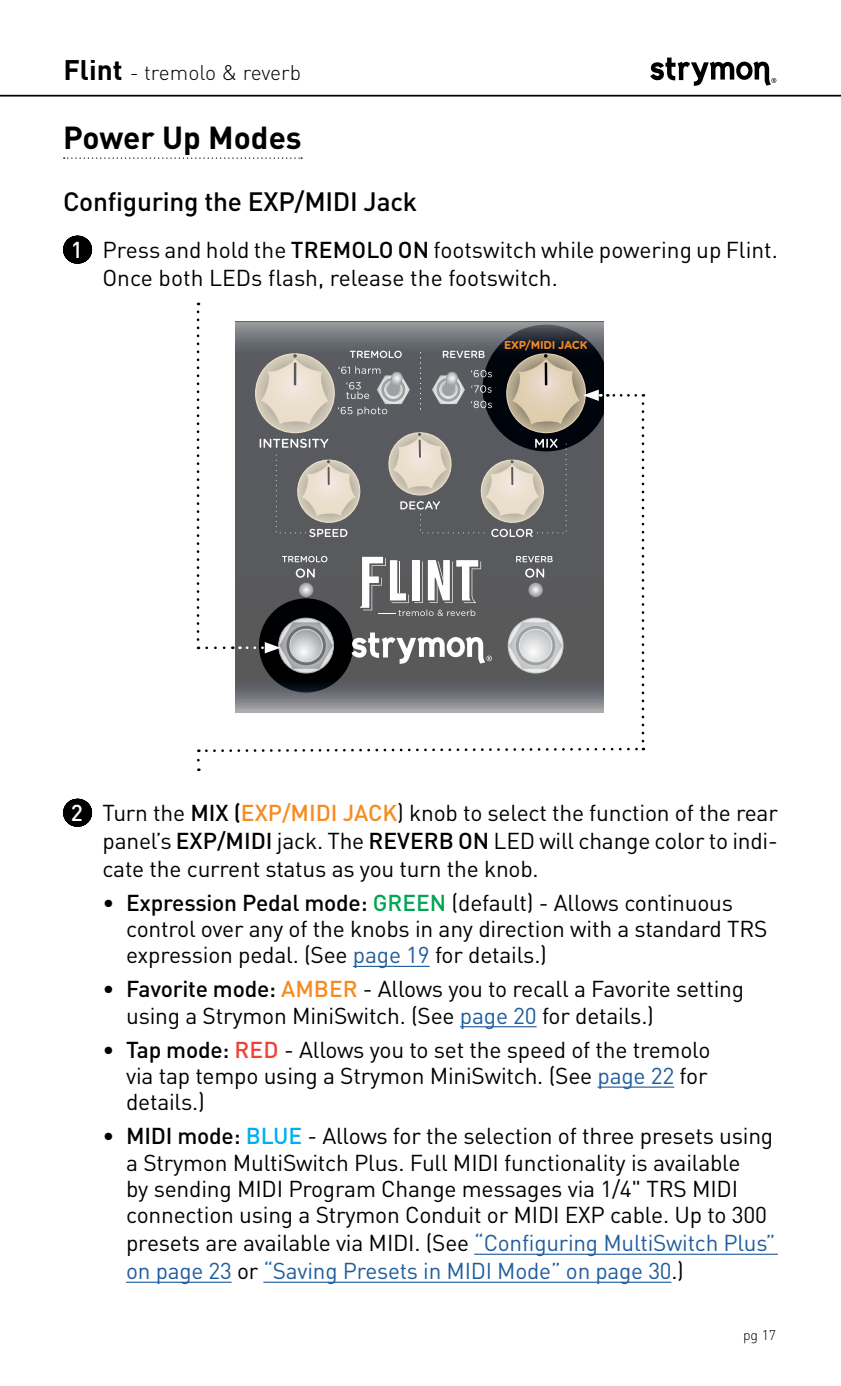
<style>
.page{position:relative;width:841px;height:1386px;background:#fff}
.page>*{position:absolute;margin:0;border:0;box-sizing:border-box;transform-origin:0 0}
.H1_ChapterTitle_Not{font:700 31.5px "DINOT";color:#000}
.H2_SectionTitle{font:500 26.25px "DINOT";letter-spacing:-.01em;color:#000}
.t1{font:22.75px/26.2px "DINOT";letter-spacing:-.01em;color:#000}
.t2{font:300 21px "DINOT";color:#000}
.t3{font:300 14px "DINOT";color:#000}
.t4{font:700 11.55px "Gotham Rounded";letter-spacing:-.02em;color:#f68b21;scale:.95 1}
.s1{font-weight:700;font-size:28px}
.s2{font-weight:500;color:#fff}
.s3{font-weight:500}
.s4{font-weight:500;color:#f68b1f}
.s5{font-weight:500;color:#00a651}
.s6{color:#215e9e}
.s7{font-weight:500;color:#ef4136}
.s8{font-weight:500;color:#00aeef}
</style>
<div class="page">
<hr style="left:0;top:95px;width:840px;height:2px;background:#000">
<svg style="left:650px;top:58px;width:125px;height:28px"></svg>
<svg style="left:64px;top:157px;width:238px;height:2px"></svg>
<svg style="left:77px;top:236px;width:1px;height:28px"></svg>
<svg style="left:77px;top:799px;width:1px;height:28px"></svg>
<hr style="left:353px;top:966px;width:76px;height:1px;background:#215e9e">
<hr style="left:459px;top:1026px;width:77px;height:1px;background:#215e9e">
<hr style="left:597px;top:1087px;width:76px;height:1px;background:#215e9e">
<hr style="left:474px;top:1254px;width:303px;height:1px;background:#215e9e">
<hr style="left:126px;top:1282px;width:105px;height:1px;background:#215e9e">
<hr style="left:263px;top:1282px;width:408px;height:1px;background:#215e9e">
<svg style="left:197px;top:312px;width:447px;height:448px"></svg>
<p class="t2" style="left:63px;top:60px;width:239px"><span class="s1">Flint</span> - tremolo &amp; reverb</p>
<p class="H1_ChapterTitle_Not" style="left:63px;top:117px;width:240px">Power Up Modes</p>
<p class="H2_SectionTitle" style="left:63px;top:184px;width:355px">Configuring the EXP/MIDI Jack</p>
<p class="t1" style="left:102px;top:235px;width:672px;line-height:28px;text-indent:-32px"><span class="s2">1</span> Press and hold the <span class="s3">TREMOLO ON</span> footswitch while powering up Flint.<br>Once both LEDs flash, release the footswitch.</p>
<p class="t4" style="left:504px;top:337px;width:89px">EXP/MIDI JACK</p>
<p class="t1" style="left:102px;top:798px;width:676px;line-height:28px;text-align:justify;text-indent:-32px"><span class="s2">2</span> Turn the <span class="s3">MIX (</span><span class="s4">EXP/MIDI JACK</span>) knob to select the function of the rear panel’s <span class="s3">EXP/MIDI</span> jack. The <span class="s3">REVERB ON</span> LED will change color to indi&shy;cate the current status as you turn the knob.</p>
<p class="t1" style="left:126px;top:889px;width:642px;text-indent:-24px">• <span class="s3">Expression Pedal mode:</span> <span class="s5">GREEN</span> (default) - Allows continuous control over any of the knobs in any direction with a standard TRS expression pedal. (See <span class="s6">page 19</span> for details.)</p>
<p class="t1" style="left:126px;top:976px;width:619px;text-indent:-24px">• <span class="s3">Favorite mode:</span> <span class="s4">AMBER</span> - Allows you to recall a Favorite setting using a Strymon MiniSwitch. (See <span class="s6">page 20</span> for details.)</p>
<p class="t1" style="left:126px;top:1036px;width:585px;text-indent:-24px">• <span class="s3">Tap mode:</span> <span class="s7">RED</span> - Allows you to set the speed of the tremolo via tap tempo using a Strymon MiniSwitch. (See <span class="s6">page 22</span> for details.)</p>
<p class="t1" style="left:126px;top:1122px;width:650px;line-height:26.9px;text-indent:-24px">• <span class="s3">MIDI mode:</span> <span class="s8">BLUE</span> - Allows for the selection of three presets using a Strymon MultiSwitch Plus. Full MIDI functionality is available<br>by sending MIDI Program Change messages via 1/4" TRS MIDI connection using a Strymon Conduit or MIDI EXP cable. Up to 300 presets are available via MIDI. (See <span class="s6">“Configuring MultiSwitch Plus” on page 23</span> or <span class="s6">“Saving Presets in MIDI Mode” on page 30</span>.)</p>
<p class="t3" style="left:742px;top:1326px;width:35px">pg 17</p>
</div>
